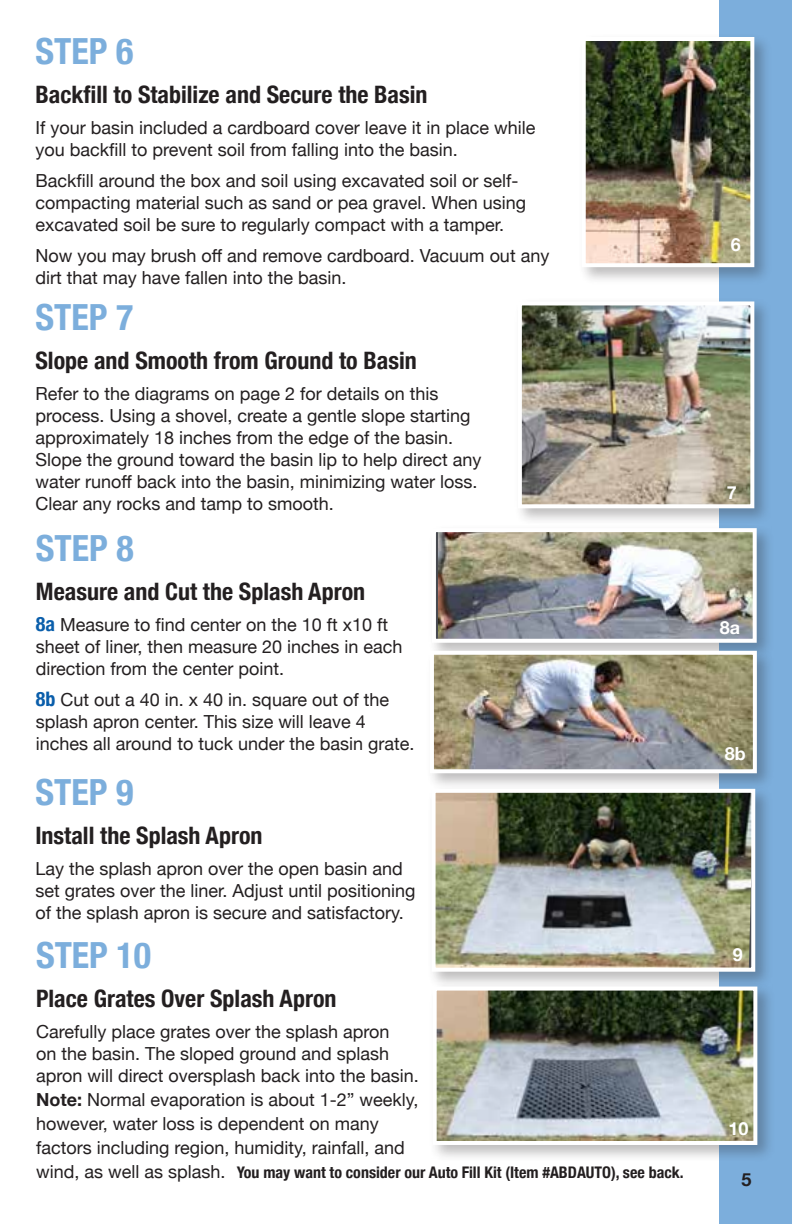
<style>
.page{position:relative;width:792px;height:1224px;background:#fff}
.page>*{position:absolute;margin:0;border:0;box-sizing:border-box;transform-origin:0 0}
.t1{font:700 condensed 36px "Helvetica Neue";color:#7caedc}
.t2{font:700 condensed 24px "Helvetica Neue";color:#231f20}
.t3{font:18px/22px "Helvetica Neue";color:#231f20}
.t4{font:700 18px "Helvetica Neue";color:#fff}
.t5{font:700 18px "Helvetica Neue";color:#231f20}
.t6{font:700 condensed 16px "Helvetica Neue";color:#231f20}
.s1{font-weight:700;font-stretch:condensed;font-size:20px;color:#0a5eab}
.s2{font-weight:700}
</style>
<div class="page">
<div style="left:720px;top:0;width:72px;height:1224px;background:#7caedc"></div>
<div style="left:428px;top:524px;width:346px;height:137px;background:#231f20;opacity:.3"></div>
<img style="left:439px;top:533px;width:313px;height:105px">
<div style="left:432px;top:528px;width:325px;height:115px;border:4px solid #fff"></div>
<div style="left:426px;top:647px;width:348px;height:144px;background:#231f20;opacity:.3"></div>
<img style="left:435px;top:656px;width:317px;height:112px">
<div style="left:430px;top:651px;width:327px;height:122px;border:4px solid #fff"></div>
<div style="left:428px;top:785px;width:345px;height:204px;background:#231f20;opacity:.3"></div>
<img style="left:437px;top:794px;width:313px;height:173px">
<div style="left:432px;top:789px;width:323px;height:183px;border:4px solid #fff"></div>
<div style="left:429px;top:983px;width:346px;height:180px;background:#231f20;opacity:.3"></div>
<img style="left:438px;top:992px;width:314px;height:148px">
<div style="left:433px;top:987px;width:324px;height:158px;border:4px solid #fff"></div>
<div style="left:514px;top:297px;width:258px;height:229px;background:#231f20;opacity:.3"></div>
<img style="left:523px;top:306px;width:226px;height:197px">
<div style="left:518px;top:301px;width:236px;height:207px;border:4px solid #fff"></div>
<div style="left:578px;top:33px;width:194px;height:252px;background:#231f20;opacity:.3"></div>
<img style="left:587px;top:42px;width:162px;height:220px">
<div style="left:582px;top:37px;width:172px;height:230px;border:4px solid #fff"></div>
<h1 class="t1" style="left:35px;top:22px;width:99px">STEP 6</h1>
<h2 class="t2" style="left:35px;top:74px;width:394px">Backfill to Stabilize and Secure the Basin</h2>
<p class="t3" style="left:35px;top:117px;width:502px">If your basin included a cardboard cover leave it in place while you backfill to prevent soil from falling into the basin.</p>
<p class="t3" style="left:35px;top:170px;width:492px">Backfill around the box and soil using excavated soil or self&shy;compacting material such as sand or pea gravel. When using excavated soil be sure to regularly compact with a tamper.</p>
<p class="t3" style="left:35px;top:245px;width:515px">Now you may brush off and remove cardboard. Vacuum out any dirt that may have fallen into the basin.</p>
<h1 class="t1" style="left:35px;top:288px;width:99px">STEP 7</h1>
<h2 class="t2" style="left:35px;top:340px;width:383px">Slope and Smooth from Ground to Basin</h2>
<p class="t3" style="left:35px;top:384px;width:448px">Refer to the diagrams on page 2 for details on this process. Using a shovel, create a gentle slope starting approximately 18 inches from the edge of the basin.<br>Slope the ground toward the basin lip to help direct any water runoff back into the basin, minimizing water loss.<br>Clear any rocks and tamp to smooth.</p>
<h1 class="t1" style="left:36px;top:518px;width:99px">STEP 8</h1>
<h2 class="t2" style="left:36px;top:571px;width:331px">Measure and Cut the Splash Apron</h2>
<p class="t3" style="left:36px;top:614px;width:368px"><span class="s1">8a</span> Measure to find center on the 10 ft x10 ft sheet of liner, then measure 20 inches in each direction from the center point.</p>
<p class="t3" style="left:36px;top:689px;width:380px"><span class="s1">8b</span> Cut out a 40 in. x 40 in. square out of the splash apron center. This size will leave 4 inches all around to tuck under the basin grate.</p>
<h1 class="t1" style="left:35px;top:763px;width:99px">STEP 9</h1>
<h2 class="t2" style="left:35px;top:815px;width:229px">Install the Splash Apron</h2>
<p class="t3" style="left:35px;top:858px;width:382px">Lay the splash apron over the open basin and set grates over the liner. Adjust until positioning of the splash apron is secure and satisfactory.</p>
<h1 class="t1" style="left:36px;top:926px;width:117px">STEP 10</h1>
<h2 class="t2" style="left:36px;top:978px;width:302px">Place Grates Over Splash Apron</h2>
<p class="t3" style="left:36px;top:1021px;width:384px">Carefully place grates over the splash apron<br>on the basin. The sloped ground and splash apron will direct oversplash back into the basin.</p>
<p class="t3" style="left:36px;top:1088px;width:384px;line-height:24px"><span class="s2">Note:</span> Normal evaporation is about 1-2” weekly, however, water loss is dependent on many factors including region, humidity, rainfall, and wind, as well as splash.</p>
<p class="t6" style="left:237px;top:1159px;width:448px">You may want to consider our Auto Fill Kit (Item #ABDAUTO), see back.</p>
<p class="t4" style="left:731px;top:230px;width:12px">6</p>
<p class="t4" style="left:727px;top:479px;width:12px">7</p>
<p class="t4" style="left:720px;top:613px;width:22px">8a</p>
<p class="t4" style="left:725px;top:739px;width:23px">8b</p>
<p class="t4" style="left:733px;top:940px;width:12px">9</p>
<p class="t4" style="left:728px;top:1115px;width:22px">10</p>
<p class="t5" style="left:741px;top:1166px;width:12px">5</p>
</div>
